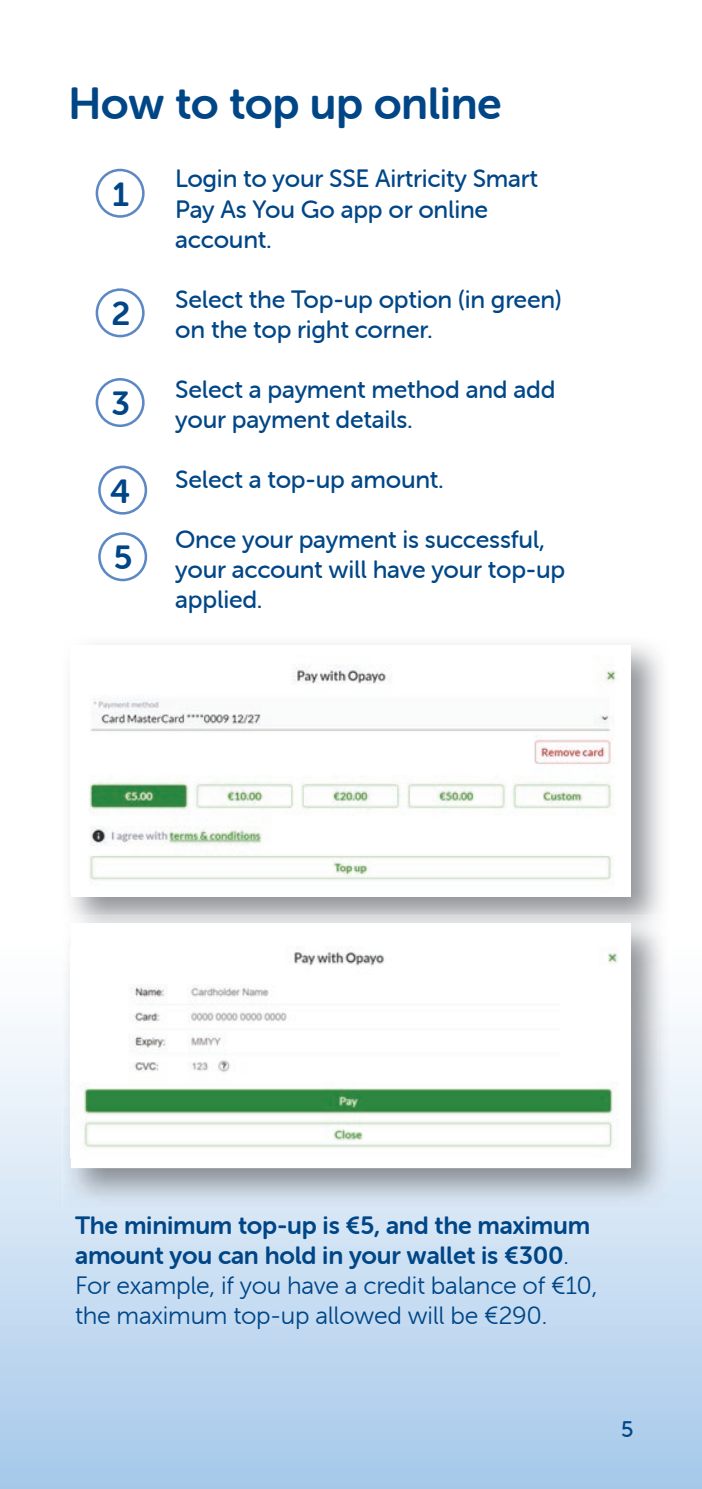
<style>
.page{position:relative;width:702px;height:1489px;background:#fff}
.page>*{position:absolute;margin:0;border:0;box-sizing:border-box;transform-origin:0 0}
.t1{font:45px "Museo Sans Rounded 700";letter-spacing:-.01em;color:#004687}
.t2{font:33.5px "Museo Sans Rounded 700";color:#004687}
.t3{font:25px/30px "Museo Sans Rounded 500";letter-spacing:-.01em;color:#004687}
.t4{font:25px/30px "Museo Sans Rounded 300";letter-spacing:-.01em;color:#004687}
.t5{font:25px/30px "Museo Sans Rounded 700";letter-spacing:-.01em;color:#004687}
.t6{font:22.5px "Museo Sans Rounded 500";color:#004687}
.s1{font-family:"Museo Sans Rounded 300"}
</style>
<div class="page">
<svg style="left:96px;top:169px;width:49px;height:49px"></svg>
<svg style="left:96px;top:288px;width:49px;height:49px"></svg>
<svg style="left:98px;top:465px;width:49px;height:49px"></svg>
<svg style="left:96px;top:378px;width:49px;height:49px"></svg>
<svg style="left:98px;top:532px;width:49px;height:49px"></svg>
<div style="left:71px;top:645px;width:559px;height:251px;background:#fff"></div>
<img style="left:89px;top:665px;width:527px;height:216px">
<div style="left:71px;top:923px;width:559px;height:245px;background:#fff"></div>
<img style="left:83px;top:946px;width:535px;height:202px">
<h1 class="t1" style="left:68px;top:78px;width:435px">How to top up online</h1>
<h2 class="t2" style="left:112px;top:175px;width:18px">1</h2>
<h2 class="t2" style="left:111px;top:295px;width:20px">2</h2>
<h2 class="t2" style="left:111px;top:385px;width:20px">3</h2>
<h2 class="t2" style="left:110px;top:472px;width:22px">4</h2>
<h2 class="t2" style="left:114px;top:539px;width:20px">5</h2>
<p class="t3" style="left:175px;top:164px;width:364px">Login to your SSE Airtricity Smart<br>Pay As You Go app or online account.</p>
<p class="t3" style="left:175px;top:284px;width:388px">Select the Top-up option (in green) on the top right corner.</p>
<p class="t3" style="left:175px;top:374px;width:382px">Select a payment method and add your payment details.</p>
<p class="t3" style="left:175px;top:464px;width:270px">Select a top-up amount.</p>
<p class="t3" style="left:175px;top:524px;width:391px">Once your payment is successful, your account will have your top-up applied.</p>
<p class="t5" style="left:75px;top:1209px;width:516px">The minimum top-up is €5, and the maximum amount you can hold in your wallet is €300<span class="s1">.</span></p>
<p class="t4" style="left:75px;top:1270px;width:524px">For example, if you have a credit balance of €10, the maximum top-up allowed will be €290.</p>
<p class="t6" style="left:621px;top:1416px;width:14px">5</p>
</div>
